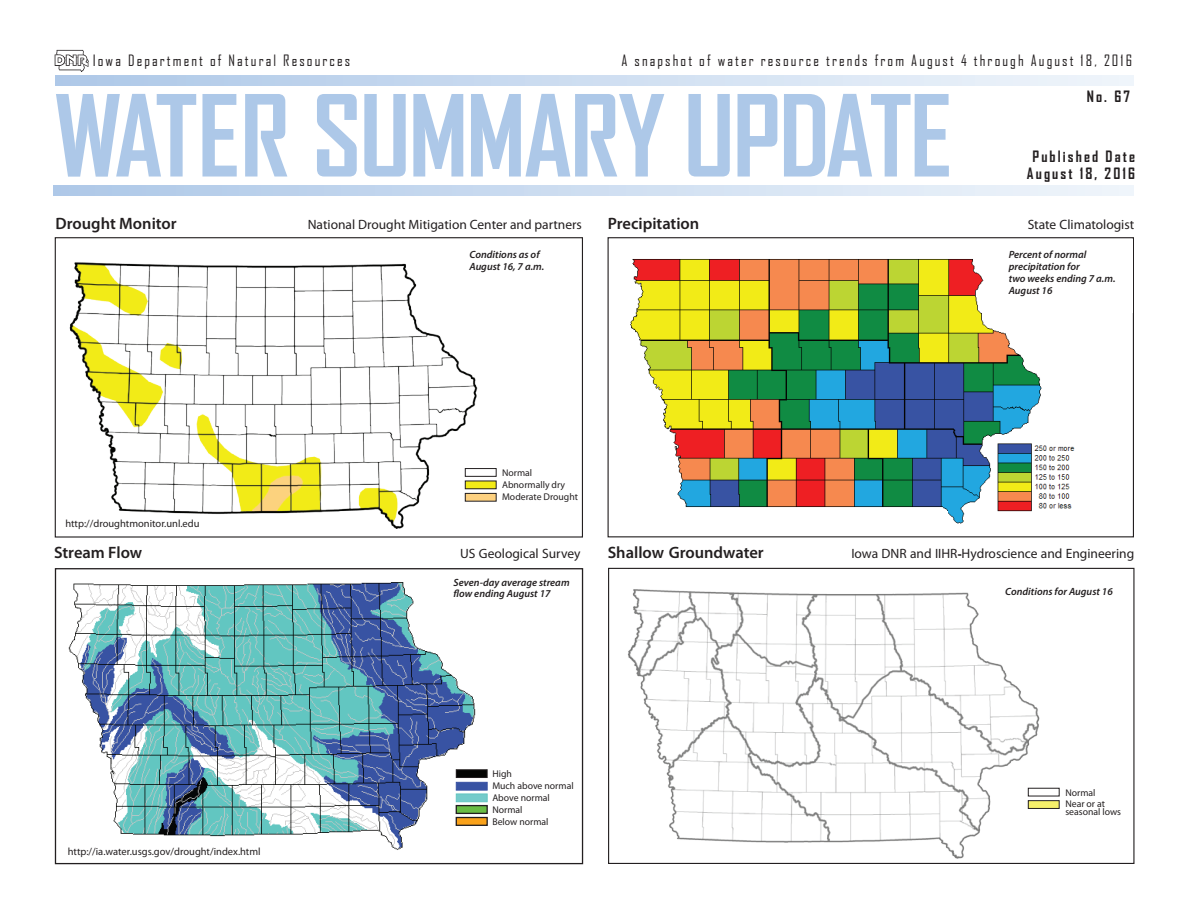
<style>
.page{position:relative;width:1188px;height:918px;background:#fff}
.page>*{position:absolute;margin:0;border:0;box-sizing:border-box;transform-origin:0 0}
.t1{font:700 108px "Agency FB";letter-spacing:-.02em;color:#adc8e8}
.t2{font:600 16.5px "Myriad Pro";color:#231f20}
.t3{font:15px "Agency FB";letter-spacing:.14em;color:#231f20}
.t4{font:700 15px/16.5px "Agency FB";letter-spacing:.14em;color:#231f20;text-align:center}
.t5{font:13.5px "Myriad Pro";color:#231f20}
.t6{font:italic 600 10.5px/11.7px "Myriad Pro";color:#231f20}
.t7{font:10.5px "Myriad Pro";color:#231f20}
.t8{font:9.75px/12px "Myriad Pro";color:#231f20}
.s1{font-family:"Arial";font-weight:700;font-size:12px}
</style>
<div class="page">
<div style="left:55px;top:568px;width:528px;height:296px;border:1px solid #231f20"></div>
<div style="left:608px;top:568px;width:527px;height:296px;border:1px solid #231f20"></div>
<img style="left:628px;top:589px;width:414px;height:270px">
<img style="left:68px;top:582px;width:409px;height:268px">
<div style="left:608px;top:237px;width:526px;height:300px;border:1px solid #231f20"></div>
<img style="left:630px;top:259px;width:445px;height:265px">
<div style="left:55px;top:237px;width:528px;height:301px;border:1px solid #231f20"></div>
<img style="left:69px;top:262px;width:414px;height:267px">
<svg style="left:56px;top:76px;width:1078px;height:9px;background:#cedef1"></svg>
<svg style="left:53px;top:186px;width:1081px;height:9px;background:#cedef1"></svg>
<div style="left:985px;top:239px;width:147px;height:74px;background:#fff"></div>
<div style="left:1028px;top:801px;width:31px;height:7px;background:#f6f06b"></div>
<div style="left:1028px;top:800px;width:32px;height:9px;border:1px solid #231f20"></div>
<div style="left:1028px;top:788px;width:32px;height:8px;border:1px solid #231f20"></div>
<div style="left:465px;top:481px;width:31px;height:8px;background:#f2eb17"></div>
<div style="left:465px;top:481px;width:32px;height:8px;border:1px solid #231f20"></div>
<div style="left:465px;top:493px;width:31px;height:8px;background:#fdd180"></div>
<div style="left:465px;top:493px;width:32px;height:9px;border:1px solid #231f20"></div>
<div style="left:465px;top:468px;width:32px;height:9px;border:1px solid #231f20"></div>
<div style="left:456px;top:794px;width:32px;height:8px;background:#74cbcb"></div>
<div style="left:456px;top:806px;width:31px;height:7px;background:#69bd45"></div>
<div style="left:456px;top:805px;width:32px;height:9px;border:1px solid #231f20"></div>
<div style="left:456px;top:818px;width:31px;height:7px;background:#f9a21b"></div>
<div style="left:456px;top:817px;width:32px;height:9px;border:1px solid #231f20"></div>
<div style="left:456px;top:782px;width:32px;height:8px;background:#3853a3;border:1px solid #3952a3"></div>
<div style="left:456px;top:770px;width:31px;height:8px;background:#040503"></div>
<div style="left:456px;top:769px;width:32px;height:9px;border:1px solid #231f20"></div>
<svg style="left:55px;top:50px;width:34px;height:22px"></svg>
<div style="left:673px;top:511px;width:275px;height:17px;background:#fff"></div>
<h3 class="t3" style="left:621px;top:51px;width:512px">A snapshot of water resource trends from August 4 through August 18, 2016</h3>
<h3 class="t3" style="left:93px;top:51px;width:259px">Iowa Department of Natural Resources</h3>
<h1 class="t1" style="left:54px;top:69px;width:900px">WATER SUMMARY UPDATE</h1>
<h3 class="t4" style="left:1087px;top:88px;width:45px">No. 67</h3>
<h3 class="t4" style="left:1027px;top:148px;width:110px">Published Date<br>August 18, 2016</h3>
<h2 class="t2" style="left:56px;top:213px;width:123px">Drought Monitor</h2>
<p class="t5" style="left:308px;top:216px;width:276px">National Drought Mitigation Center and partners</p>
<p class="t6" style="left:469px;top:249px;width:76px">Conditions as of<br>August 16, 7 a.m.</p>
<h2 class="t2" style="left:608px;top:213px;width:93px">Precipitation</h2>
<p class="t5" style="left:1028px;top:216px;width:108px">State Climatologist</p>
<p class="t6" style="left:1009px;top:249px;width:108px">Percent of normal precipitation for<br>two weeks ending 7 a.m.<br>August 16</p>
<p class="t7" style="left:65px;top:517px;width:136px">http://droughtmonitor.unl.edu</p>
<p class="t8" style="left:502px;top:467px;width:77px">Normal<br>Abnormally dry<br>Moderate Drought</p>
<h2 class="t2" style="left:54px;top:542px;width:90px">Stream Flow</h2>
<p class="t5" style="left:460px;top:545px;width:122px">US Geological Survey</p>
<p class="t6" style="left:454px;top:576px;width:118px">Seven-day average stream flow ending August 17</p>
<h2 class="t2" style="left:608px;top:542px;width:158px">Shallow Groundwater</h2>
<p class="t5" style="left:851px;top:545px;width:284px">Iowa DNR and IIHR<span class="s1">-</span>Hydroscience and Engineering</p>
<p class="t6" style="left:1005px;top:585px;width:109px">Conditions for August 16</p>
<p class="t7" style="left:68px;top:845px;width:194px">http://ia.water.usgs.gov/drought/index.html</p>
<p class="t8" style="left:492px;top:767px;width:83px">High<br>Much above normal<br>Above normal<br>Normal<br>Below normal</p>
<p class="t8" style="left:1065px;top:787px;width:41px;line-height:11.2px">Normal<br>Near or at</p>
<p class="t8" style="left:1065px;top:806px;width:57px">seasonal lows</p>
</div>
